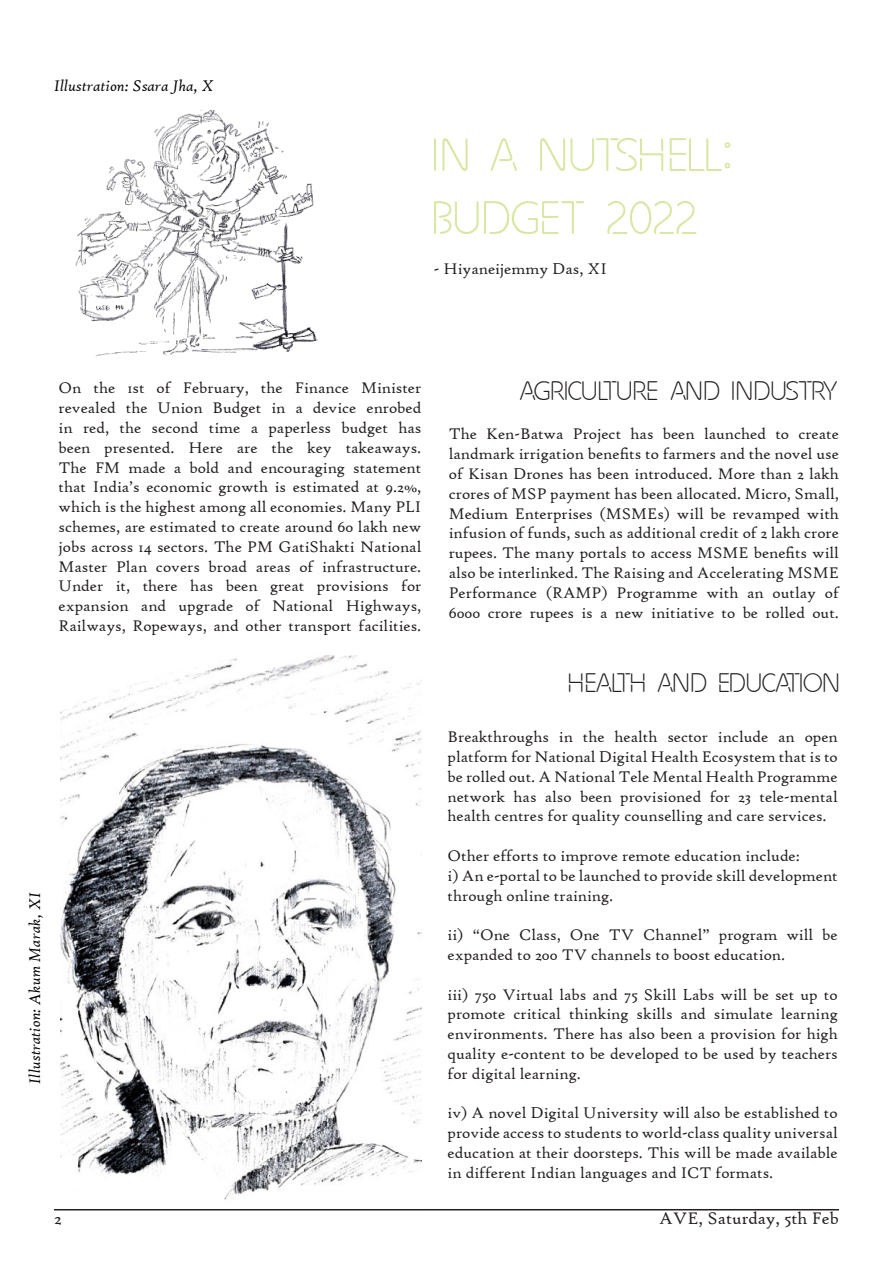
<style>
.page{position:relative;width:893px;height:1263px;background:#fff}
.page>*{position:absolute;margin:0;border:0;box-sizing:border-box;transform-origin:0 0}
.t1{font:300 52.5px/63px "Future";color:#d9e7a4}
.t2{font:300 30px "Future";letter-spacing:-.01em;color:#231f20}
.t3{font:18px "High Tower Text";color:#231f20}
.t4{font:16.5px/19.8px "High Tower Text";color:#231f20;text-align:justify}
.t5{font:italic 16.5px "High Tower Text";color:#000}
</style>
<div class="page">
<hr style="left:54px;top:1209px;width:785px;height:1px;background:#231f20">
<img style="left:61px;top:656px;width:360px;height:544px">
<img style="left:75px;top:111px;width:243px;height:246px">
<p class="t5" style="left:54px;top:76px;width:161px">Illustration: Ssara Jha, X</p>
<p class="t1" style="left:433px;top:121px;width:300px">IN A NUTSHELL:<br>BUDGET 2022</p>
<p class="t4" style="left:434px;top:259px;width:175px">- Hiyaneijemmy Das, XI</p>
<p class="t4" style="left:59px;top:378px;width:364px">On the 1st of February, the Finance Minister revealed the Union Budget in a device enrobed in red, the second time a paperless budget has been presented. Here are the key takeaways.</p>
<p class="t4" style="left:59px;top:457px;width:364px">The FM made a bold and encouraging statement that India’s economic growth is estimated at 9.2%, which is the highest among all economies. Many PLI schemes, are estimated to create around 60 lakh new jobs across 14 sectors. The PM GatiShakti National Master Plan covers broad areas of infrastructure.<br>Under it, there has been great provisions for expansion and upgrade of National Highways, Railways, Ropeways, and other transport facilities.</p>
<p class="t2" style="left:520px;top:372px;width:320px">AGRICULTURE AND INDUSTRY</p>
<p class="t4" style="left:449px;top:424px;width:392px">The Ken-Batwa Project has been launched to create landmark irrigation benefits to farmers and the novel use of Kisan Drones has been introduced. More than 2 lakh crores of MSP payment has been allocated. Micro, Small, Medium Enterprises (MSMEs) will be revamped with infusion of funds, such as additional credit of 2 lakh crore rupees. The many portals to access MSME benefits will also be interlinked. The Raising and Accelerating MSME Performance (RAMP) Programme with an outlay of 6000 crore rupees is a new initiative to be rolled out.</p>
<p class="t5" style="left:25px;top:1083px;width:193px;rotate:-90deg">Illustration: Akum Marak, XI</p>
<p class="t2" style="left:568px;top:664px;width:272px">HEALTH AND EDUCATION</p>
<p class="t4" style="left:448px;top:727px;width:392px">Breakthroughs in the health sector include an open platform for National Digital Health Ecosystem that is to be rolled out. A National Tele Mental Health Programme network has also been provisioned for 23 tele-mental health centres for quality counselling and care services.</p>
<p class="t4" style="left:448px;top:846px;width:354px">Other efforts to improve remote education include:</p>
<p class="t4" style="left:448px;top:866px;width:392px">i) An e-portal to be launched to provide skill development through online training.</p>
<p class="t4" style="left:448px;top:925px;width:392px">ii) “One Class, One TV Channel” program will be expanded to 200 TV channels to boost education.</p>
<p class="t4" style="left:448px;top:984px;width:392px">iii) 750 Virtual labs and 75 Skill Labs will be set up to promote critical thinking skills and simulate learning environments. There has also been a provision for high quality e-content to be developed to be used by teachers for digital learning.</p>
<p class="t4" style="left:448px;top:1103px;width:392px">iv) A novel Digital University will also be established to provide access to students to world-class quality universal education at their doorsteps. This will be made available in different Indian languages and ICT formats.</p>
<p class="t3" style="left:54px;top:1208px;width:9px">2</p>
<p class="t3" style="left:659px;top:1208px;width:181px">AVE, Saturday, 5th Feb</p>
</div>
